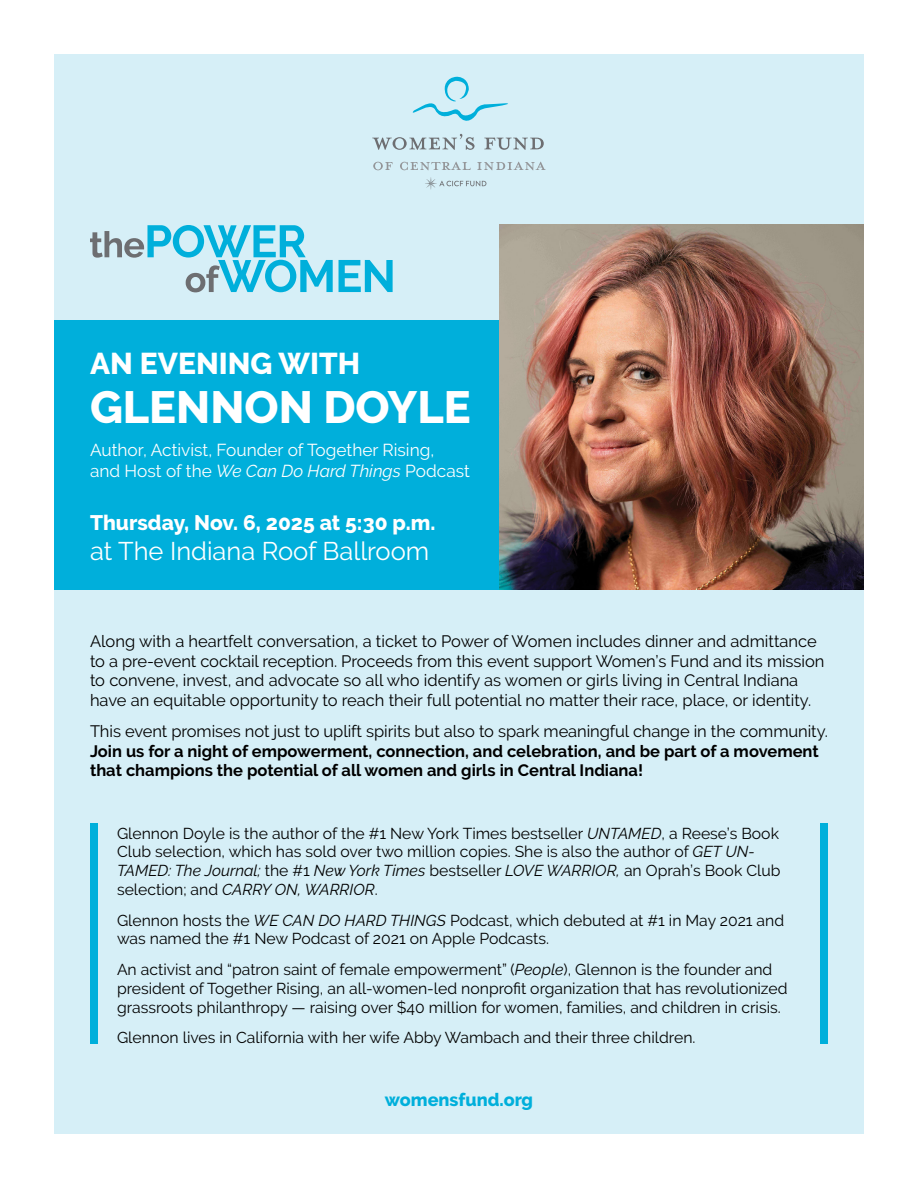
<style>
.page{position:relative;width:918px;height:1188px;background:#fff}
.page>*{position:absolute;margin:0;border:0;box-sizing:border-box;transform-origin:0 0}
.t1{font:800 45px "Raleway";color:#fff}
.t2{font:800 30px "Raleway";color:#fff}
.t3{font:25.5px "Raleway";color:#fff}
.t4{font:800 21px "Raleway";color:#fff}
.t5{font:800 18px "Raleway";color:#00afdb}
.t6{font:17.25px/21px "Raleway";color:#fff}
.t7{font:16.5px/19.5px "Raleway";letter-spacing:-.005em;color:#000}
.t8{font:700 16.5px/19.5px "Raleway";color:#000}
.t9{font:15.75px/18.8px "Raleway";color:#000}
.s1{font-style:italic}
</style>
<div class="page">
<div style="left:54px;top:54px;width:810px;height:1080px;background:#d6eff7"></div>
<svg style="left:412px;top:76px;width:96px;height:45px"></svg>
<svg style="left:372px;top:134px;width:103px;height:16px"></svg>
<svg style="left:484px;top:138px;width:60px;height:12px"></svg>
<svg style="left:373px;top:162px;width:20px;height:8px"></svg>
<svg style="left:400px;top:162px;width:71px;height:8px"></svg>
<svg style="left:477px;top:162px;width:69px;height:8px"></svg>
<svg style="left:425px;top:177px;width:61px;height:13px"></svg>
<svg style="left:90px;top:225px;width:243px;height:67px"></svg>
<svg style="left:339px;top:260px;width:54px;height:32px"></svg>
<div style="left:54px;top:320px;width:810px;height:270px;background:#00afdb"></div>
<img style="left:500px;top:225px;width:364px;height:364px">
<div style="left:90px;top:824px;width:8px;height:220px;background:#00afdb"></div>
<div style="left:820px;top:824px;width:8px;height:220px;background:#00afdb"></div>
<h2 class="t2" style="left:90px;top:346px;width:272px">AN EVENING WITH</h2>
<h1 class="t1" style="left:90px;top:382px;width:382px">GLENNON DOYLE</h1>
<p class="t6" style="left:90px;top:440px;width:381px">Author, Activist, Founder of Together Rising,<br>and Host of the <span class="s1">We Can Do Hard Things</span> Podcast</p>
<h3 class="t4" style="left:90px;top:511px;width:347px">Thursday, Nov. 6, 2025 at 5:30 p.m.</h3>
<h3 class="t3" style="left:90px;top:537px;width:341px">at The Indiana Roof Ballroom</h3>
<p class="t7" style="left:90px;top:632px;width:736px">Along with a heartfelt conversation, a ticket to Power of Women includes dinner and admittance to a pre-event cocktail reception. Proceeds from this event support Women’s Fund and its mission to convene, invest, and advocate so all who identify as women or girls living in Central Indiana have an equitable opportunity to reach their full potential no matter their race, place, or identity.</p>
<p class="t7" style="left:90px;top:722px;width:739px">This event promises not just to uplift spirits but also to spark meaningful change in the community.</p>
<p class="t8" style="left:90px;top:741px;width:730px">Join us for a night of empowerment, connection, and celebration, and be part of a movement that champions the potential of all women and girls in Central Indiana!</p>
<p class="t9" style="left:117px;top:824px;width:665px">Glennon Doyle is the author of the #1 New York Times bestseller <span class="s1">UNTAMED</span>, a Reese’s Book Club selection, which has sold over two million copies. She is also the author of <span class="s1">GET UN-TAMED: The Journal;</span> the #1 <span class="s1">New York Times</span> bestseller <span class="s1">LOVE WARRIOR,</span> an Oprah’s Book Club selection; and <span class="s1">CARRY ON, WARRIOR</span>.</p>
<p class="t9" style="left:117px;top:911px;width:669px">Glennon hosts the <span class="s1">WE CAN DO HARD THINGS</span> Podcast, which debuted at #1 in May 2021 and was named the #1 New Podcast of 2021 on Apple Podcasts.</p>
<p class="t9" style="left:117px;top:960px;width:672px">An activist and “patron saint of female empowerment” (<span class="s1">People</span>), Glennon is the founder and president of Together Rising, an all-women-led nonprofit organization that has revolutionized grassroots philanthropy — raising over $40 million for women, families, and children in crisis.</p>
<p class="t9" style="left:117px;top:1028px;width:580px">Glennon lives in California with her wife Abby Wambach and their three children.</p>
<p class="t5" style="left:385px;top:1089px;width:150px">womensfund.org</p>
</div>
